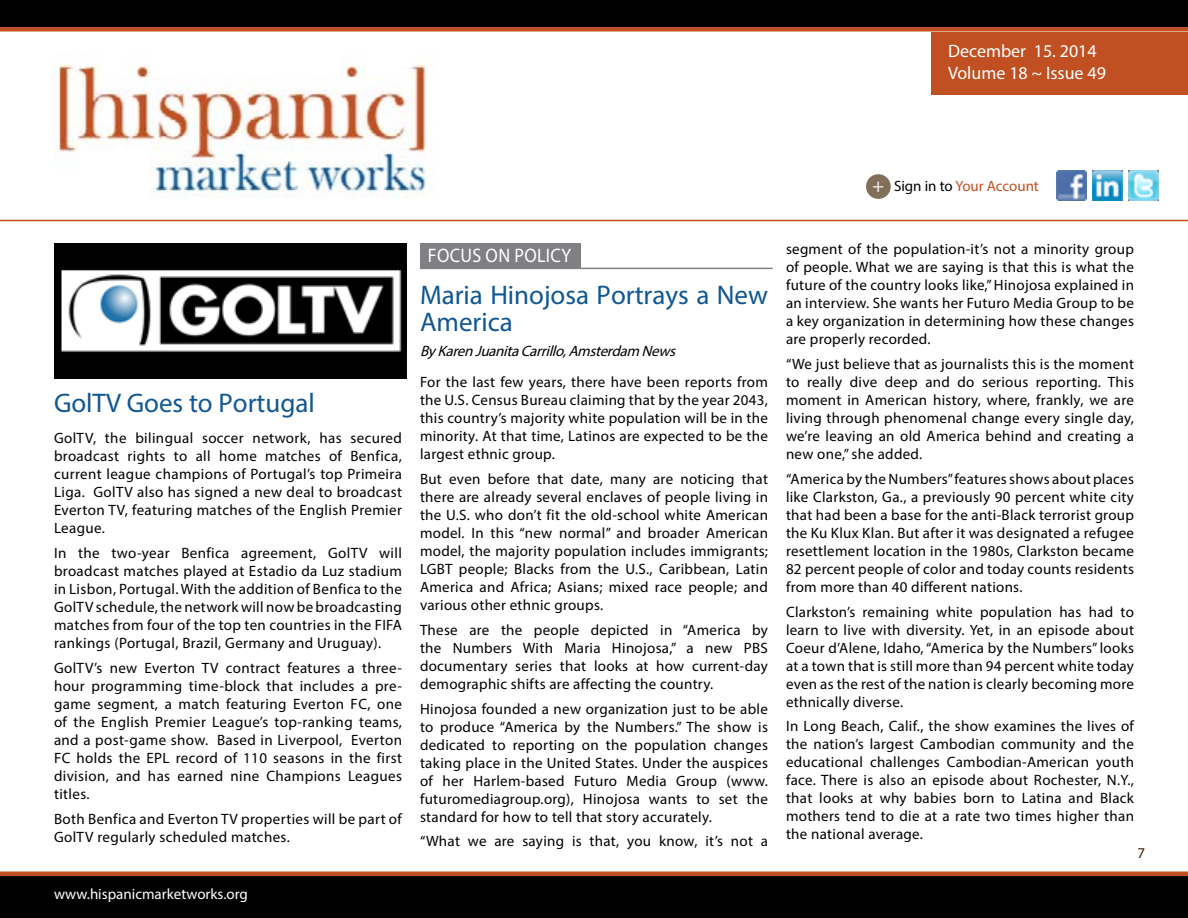
<style>
.page{position:relative;width:1188px;height:918px;background:#fff}
.page>*{position:absolute;margin:0;border:0;box-sizing:border-box;transform-origin:0 0}
.t1{font:27px/27px "Myriad Pro";color:#105794}
.t2{font:19.65px "Myriad Pro";letter-spacing:.02em;color:#fff;scale:.92 1}
.t3{font:18px/21.6px "Myriad Pro";color:#fff}
.t4{font:15px/18px "Myriad Pro";letter-spacing:.02em;color:#000;text-align:justify}
.t5{font:italic 15px "Myriad Pro";color:#000}
.t6{font:15px "Myriad Pro";color:#fff}
.t7{font:15px "Myriad Pro";color:#c05021}
.t8{font:15px "Myriad Pro";color:#3f2100}
.s1{font-size:19.5px;color:#fff}
.s2{color:#000}
</style>
<div class="page">
<div style="left:0;top:874px;width:1188px;height:44px;background:#000"></div>
<hr style="left:0;top:872px;width:1188px;height:4px;background:#c05021">
<div style="left:0;top:27px;width:1188px;height:5px;background:#c05021"></div>
<div style="left:932px;top:32px;width:256px;height:62px;background:#c05021"></div>
<img style="left:1057px;top:170px;width:30px;height:30px">
<img style="left:1129px;top:170px;width:30px;height:30px">
<img style="left:1093px;top:170px;width:30px;height:30px">
<div style="left:866px;top:174px;width:25px;height:25px;background:#826f59;border-radius:50%"></div>
<div style="left:0;top:0;width:1188px;height:27px;background:#000"></div>
<hr style="left:0;top:220px;width:1188px;height:1px;background:#c05021">
<img style="left:54px;top:54px;width:381px;height:144px">
<div style="left:420px;top:243px;width:160px;height:25px;background:#807f83"></div>
<hr style="left:420px;top:268px;width:353px;height:1px;background:#807f83">
<img style="left:54px;top:243px;width:353px;height:135px">
<p class="t3" style="left:948px;top:40px;width:159px">December 15. 2014<br>Volume 18 ~ Issue 49</p>
<p class="t7" style="left:872px;top:177px;width:168px"><span class="s1">+</span> <span class="s2">Sign in to</span> Your Account</p>
<h1 class="t1" style="left:54px;top:389px;width:262px">GolTV Goes to Portugal</h1>
<p class="t4" style="left:54px;top:429px;width:350px">GolTV, the bilingual soccer network, has secured broadcast rights to all home matches of Benfica, current league champions of Portugal’s top Primeira Liga. GolTV also has signed a new deal to broadcast Everton TV, featuring matches of the English Premier League.</p>
<p class="t4" style="left:54px;top:544px;width:350px">In the two-year Benfica agreement, GolTV will broadcast matches played at Estadio da Luz stadium in Lisbon, Portugal. With the addition of Benfica to the GolTV schedule, the network will now be broadcasting matches from four of the top ten countries in the FIFA rankings (Portugal, Brazil, Germany and Uruguay).</p>
<p class="t4" style="left:54px;top:658px;width:350px">GolTV’s new Everton TV contract features a three&shy;hour programming time-block that includes a pre&shy;game segment, a match featuring Everton FC, one of the English Premier League’s top-ranking teams, and a post-game show. Based in Liverpool, Everton FC holds the EPL record of 110 seasons in the first division, and has earned nine Champions Leagues titles.</p>
<p class="t4" style="left:54px;top:809px;width:349px">Both Benfica and Everton TV properties will be part of<br>GolTV regularly scheduled matches.</p>
<p class="t6" style="left:54px;top:884px;width:195px">www.hispanicmarketworks.org</p>
<h2 class="t2" style="left:428px;top:243px;width:157px">FOCUS ON POLICY</h2>
<h1 class="t1" style="left:420px;top:281px;width:350px">Maria Hinojosa Portrays a New<br>America</h1>
<p class="t5" style="left:420px;top:341px;width:261px">ByKarenJuanitaCarrillo,Amsterdam News</p>
<p class="t4" style="left:420px;top:373px;width:350px">For the last few years, there have been reports from the U.S. Census Bureau claiming that by the year 2043, this country’s majority white population will be in the minority. At that time, Latinos are expected to be the largest ethnic group.</p>
<p class="t4" style="left:420px;top:470px;width:350px">But even before that date, many are noticing that there are already several enclaves of people living in the U.S. who don’t fit the old-school white American model. In this “new normal” and broader American model, the majority population includes immigrants; LGBT people; Blacks from the U.S., Caribbean, Latin America and Africa; Asians; mixed race people; and various other ethnic groups.</p>
<p class="t4" style="left:420px;top:621px;width:350px">These are the people depicted in “America by the Numbers With Maria Hinojosa,” a new PBS documentary series that looks at how current-day demographic shifts are affecting the country.</p>
<p class="t4" style="left:420px;top:699px;width:350px">Hinojosa founded a new organization just to be able to produce “America by the Numbers.” The show is dedicated to reporting on the population changes taking place in the United States. Under the auspices of her Harlem-based Futuro Media Group (www. futuromediagroup.org), Hinojosa wants to set the standard for how to tell that story accurately.</p>
<p class="t4" style="left:420px;top:832px;width:350px">“What we are saying is that, you know, it’s not a</p>
<p class="t4" style="left:786px;top:240px;width:350px">segment of the population-it’s not a minority group of people. What we are saying is that this is what the future of the country looks like,” Hinojosa explained in an interview. She wants her Futuro Media Group to be a key organization in determining how these changes are properly recorded.</p>
<p class="t4" style="left:786px;top:355px;width:350px">“We just believe that as journalists this is the moment to really dive deep and do serious reporting. This moment in American history, where, frankly, we are living through phenomenal change every single day, we’re leaving an old America behind and creating a new one,” she added.</p>
<p class="t4" style="left:786px;top:469px;width:350px">“America by the Numbers” features shows about places like Clarkston, Ga., a previously 90 percent white city that had been a base for the anti-Black terrorist group the Ku Klux Klan. But after it was designated a refugee resettlement location in the 1980s, Clarkston became 82 percent people of color and today counts residents from more than 40 different nations.</p>
<p class="t4" style="left:786px;top:602px;width:350px">Clarkston’s remaining white population has had to learn to live with diversity. Yet, in an episode about Coeur d’Alene, Idaho, “America by the Numbers” looks at a town that is still more than 94 percent white today even as the rest of the nation is clearly becoming more ethnically diverse.</p>
<p class="t4" style="left:786px;top:717px;width:350px">In Long Beach, Calif., the show examines the lives of the nation’s largest Cambodian community and the educational challenges Cambodian-American youth face. There is also an episode about Rochester, N.Y., that looks at why babies born to Latina and Black mothers tend to die at a rate two times higher than the national average.</p>
<p class="t8" style="left:1137px;top:844px;width:9px">7</p>
</div>
